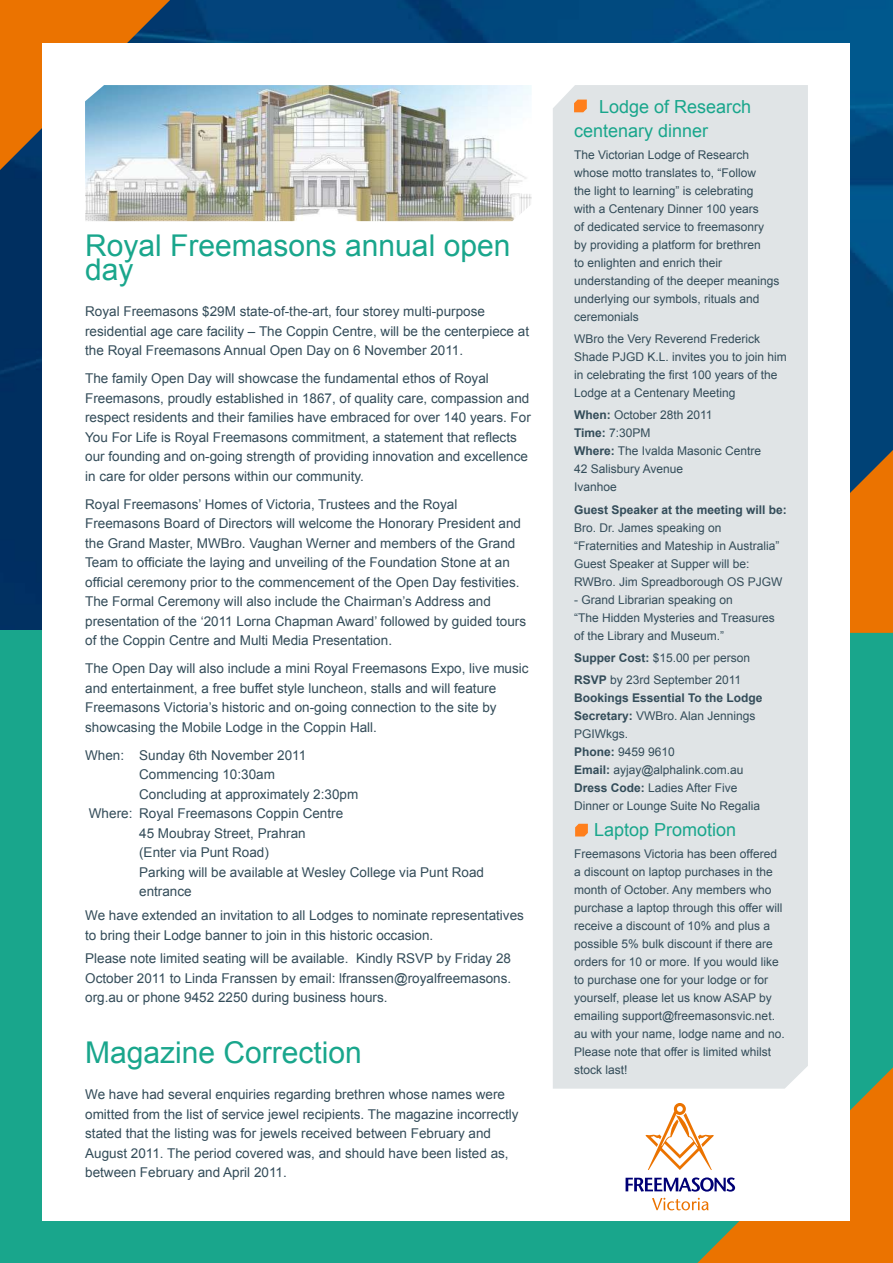
<style>
.page{position:relative;width:893px;height:1263px;background:#fff}
.page>*{position:absolute;margin:0;border:0;box-sizing:border-box;transform-origin:0 0}
.t1{font:30px/24px "Arial";color:#19a68c}
.t2{font:18px/24px "Arial";color:#19a68c}
.t3{font:13.5px/19.5px "Arial";color:#334c59}
.t4{font:12px/18px "Arial";color:#334c59}
.t5{font:700 12px "Arial";color:#334c59}
.s1{font-weight:700}
</style>
<div class="page">
<img style="left:0;top:0;width:893px;height:631px">
<div style="left:0;top:631px;width:893px;height:632px;background:#19a68c"></div>
<svg style="left:0;top:0;width:170px;height:170px;background:#c96c12"></svg>
<svg style="left:850px;top:450px;width:43px;height:183px;background:#cf6d0d"></svg>
<div style="left:43px;top:43px;width:807px;height:1177px;background:#fff"></div>
<div style="left:553px;top:85px;width:255px;height:1004px;background:#e0e4e6"></div>
<svg style="left:574px;top:100px;width:13px;height:12px"></svg>
<svg style="left:626px;top:1067px;width:267px;height:196px"></svg>
<svg style="left:575px;top:824px;width:13px;height:12px"></svg>
<img style="left:85px;top:85px;width:447px;height:136px">
<h1 class="t1" style="left:85px;top:233px;width:427px">Royal Freemasons annual open day</h1>
<p class="t3" style="left:85px;top:302px;width:445px">Royal Freemasons $29M state-of-the-art, four storey multi-purpose residential age care facility – The Coppin Centre, will be the centerpiece at the Royal Freemasons Annual Open Day on 6 November 2011.</p>
<p class="t3" style="left:85px;top:369px;width:447px">The family Open Day will showcase the fundamental ethos of Royal Freemasons, proudly established in 1867, of quality care, compassion and respect residents and their families have embraced for over 140 years. For You For Life is Royal Freemasons commitment, a statement that reflects our founding and on-going strength of providing innovation and excellence in care for older persons within our community.</p>
<p class="t3" style="left:85px;top:494px;width:443px">Royal Freemasons’ Homes of Victoria, Trustees and the Royal Freemasons Board of Directors will welcome the Honorary President and the Grand Master, MWBro. Vaughan Werner and members of the Grand Team to officiate the laying and unveiling of the Foundation Stone at an official ceremony prior to the commencement of the Open Day festivities.<br>The Formal Ceremony will also include the Chairman’s Address and presentation of the ‘2011 Lorna Chapman Award’ followed by guided tours of the Coppin Centre and Multi Media Presentation.</p>
<p class="t3" style="left:85px;top:659px;width:445px">The Open Day will also include a mini Royal Freemasons Expo, live music and entertainment, a free buffet style luncheon, stalls and will feature Freemasons Victoria’s historic and on-going connection to the site by showcasing the Mobile Lodge in the Coppin Hall.</p>
<p class="t3" style="left:85px;top:746px;width:223px">When: Sunday 6th November 2011</p>
<p class="t3" style="left:139px;top:766px;width:137px">Commencing 10:30am</p>
<p class="t3" style="left:139px;top:785px;width:221px">Concluding at approximately 2:30pm</p>
<p class="t3" style="left:89px;top:804px;width:256px">Where: Royal Freemasons Coppin Centre</p>
<p class="t3" style="left:139px;top:824px;width:168px">45 Moubray Street, Prahran</p>
<p class="t3" style="left:139px;top:843px;width:131px">(Enter via Punt Road)</p>
<p class="t3" style="left:139px;top:862px;width:346px">Parking will be available at Wesley College via Punt Road</p>
<p class="t3" style="left:139px;top:883px;width:54px">entrance</p>
<p class="t3" style="left:85px;top:906px;width:440px">We have extended an invitation to all Lodges to nominate representatives to bring their Lodge banner to join in this historic occasion.</p>
<p class="t3" style="left:85px;top:949px;width:428px;text-align:justify">Please note limited seating will be available. Kindly RSVP by Friday 28<br>October 2011 to Linda Franssen by email: lfranssen@royalfreemasons. org.au or phone 9452 2250 during business hours.</p>
<h1 class="t1" style="left:85px;top:1042px;width:278px">Magazine Correction</h1>
<p class="t3" style="left:85px;top:1085px;width:435px">We have had several enquiries regarding brethren whose names were omitted from the list of service jewel recipients. The magazine incorrectly stated that the listing was for jewels received between February and August 2011. The period covered was, and should have been listed as, between February and April 2011.</p>
<h2 class="t2" style="left:574px;top:95px;width:179px;text-indent:25px">Lodge of Research centenary dinner</h2>
<p class="t4" style="left:574px;top:146px;width:207px">The Victorian Lodge of Research whose motto translates to, “Follow<br>the light to learning” is celebrating<br>with a Centenary Dinner 100 years<br>of dedicated service to freemasonry by providing a platform for brethren<br>to enlighten and enrich their understanding of the deeper meanings underlying our symbols, rituals and ceremonials</p>
<p class="t4" style="left:574px;top:330px;width:214px">WBro the Very Reverend Frederick Shade PJGD K.L. invites you to join him in celebrating the first 100 years of the Lodge at a Centenary Meeting</p>
<p class="t4" style="left:574px;top:407px;width:189px"><span class="s1">When:</span> October 28th 2011<br><span class="s1">Time:</span> 7:30PM<br><span class="s1">Where:</span> The Ivalda Masonic Centre<br>42 Salisbury Avenue<br>Ivanhoe</p>
<p class="t5" style="left:574px;top:502px;width:214px">Guest Speaker at the meeting will be:</p>
<p class="t4" style="left:574px;top:519px;width:210px">Bro. Dr. James speaking on “Fraternities and Mateship in Australia” Guest Speaker at Supper will be:<br>RWBro. Jim Spreadborough OS PJGW</p>
<p class="t4" style="left:574px;top:591px;width:202px">- Grand Librarian speaking on<br>“The Hidden Mysteries and Treasures of the Library and Museum.”</p>
<p class="t4" style="left:574px;top:647px;width:178px;line-height:22.2px"><span class="s1">Supper Cost:</span> $15.00 per person<br><span class="s1">RSVP</span> by 23rd September 2011</p>
<p class="t4" style="left:574px;top:689px;width:190px"><span class="s1">Bookings Essential To the Lodge<br>Secretary:</span> VWBro. Alan Jennings<br>PGIWkgs.<br><span class="s1">Phone:</span> 9459 9610<br><span class="s1">Email:</span> ayjay@alphalink.com.au<br><span class="s1">Dress Code:</span> Ladies After Five<br>Dinner or Lounge Suite No Regalia</p>
<h2 class="t2" style="left:594px;top:819px;width:144px">Laptop Promotion</h2>
<p class="t4" style="left:574px;top:846px;width:212px">Freemasons Victoria has been offered a discount on laptop purchases in the month of October. Any members who purchase a laptop through this offer will receive a discount of 10% and plus a possible 5% bulk discount if there are orders for 10 or more. If you would like to purchase one for your lodge or for yourself, please let us know ASAP by emailing support@freemasonsvic.net. au with your name, lodge name and no.<br>Please note that offer is limited whilst stock last!</p>
</div>
